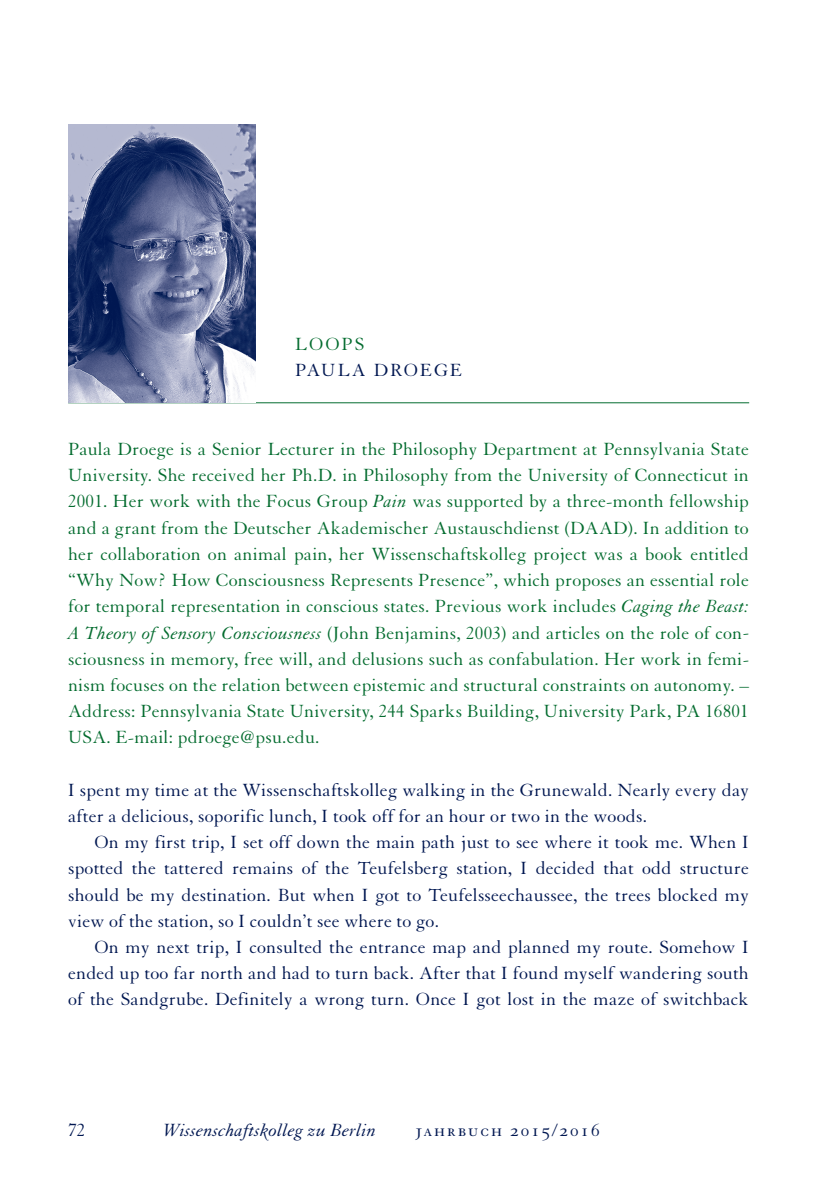
<style>
.page{position:relative;width:840px;height:1191px;background:#fff}
.page>*{position:absolute;margin:0;border:0;box-sizing:border-box;transform-origin:0 0}
.t1{font:19.2px/26.2px "Granjon";letter-spacing:.01em;color:#046c2f;text-align:justify}
.t2{font:19.2px/26.2px "Granjon";letter-spacing:.01em;color:#001751;text-align:justify}
.t3{font:italic 19.2px "Granjon";letter-spacing:.01em;color:#001751}
.t4{font:19.2px "Granjon SC";letter-spacing:.1em;color:#001751}
.t5{font:19.2px "Granjon";letter-spacing:.085em;color:#001751}
.s1{font-style:italic}
</style>
<div class="page">
<hr style="left:68px;top:402px;width:680px;height:1px;background:#046c2f">
<img style="left:68px;top:125px;width:187px;height:277px">
<p class="t1" style="left:295px;top:331px;width:71px">LOOPS</p>
<p class="t5" style="left:295px;top:360px;width:168px">PAULA DROEGE</p>
<p class="t1" style="left:68px;top:436px;width:682px">Paula Droege is a Senior Lecturer in the Philosophy Department at Pennsylvania State University. She received her Ph.D. in Philosophy from the University of Connecticut in 2001. Her work with the Focus Group <span class="s1">Pain</span> was supported by a three-month fellowship and a grant from the Deutscher Akademischer Austauschdienst (DAAD). In addition to her collaboration on animal pain, her Wissenschaftskolleg project was a book entitled “Why Now? How Consciousness Represents Presence”, which proposes an essential role for temporal representation in conscious states. Previous work includes <span class="s1">Caging the Beast:<br>A Theory of Sensory Consciousness</span> (John Benjamins, 2003) and articles on the role of con&shy;sciousness in memory, free will, and delusions such as confabulation. Her work in femi&shy;nism focuses on the relation between epistemic and structural constraints on autonomy. – Address: Pennsylvania State University, 244 Sparks Building, University Park, PA 16801<br>USA. E-mail: pdroege@psu.edu.</p>
<p class="t2" style="left:68px;top:777px;width:682px">I spent my time at the Wissenschaftskolleg walking in the Grunewald. Nearly every day after a delicious, soporific lunch, I took off for an hour or two in the woods.</p>
<p class="t2" style="left:68px;top:829px;width:682px;text-indent:26px">On my first trip, I set off down the main path just to see where it took me. When I spotted the tattered remains of the Teufelsberg station, I decided that odd structure should be my destination. But when I got to Teufelsseechaussee, the trees blocked my view of the station, so I couldn’t see where to go.</p>
<p class="t2" style="left:68px;top:934px;width:682px;text-indent:26px">On my next trip, I consulted the entrance map and planned my route. Somehow I ended up too far north and had to turn back. After that I found myself wandering south of the Sandgrube. Definitely a wrong turn. Once I got lost in the maze of switchback</p>
<p class="t2" style="left:68px;top:1117px;width:19px">72</p>
<p class="t3" style="left:163px;top:1120px;width:214px">Wissenschaftskolleg zu Berlin</p>
<p class="t4" style="left:415px;top:1120px;width:185px">jahrbuch 2015/2016</p>
</div>
